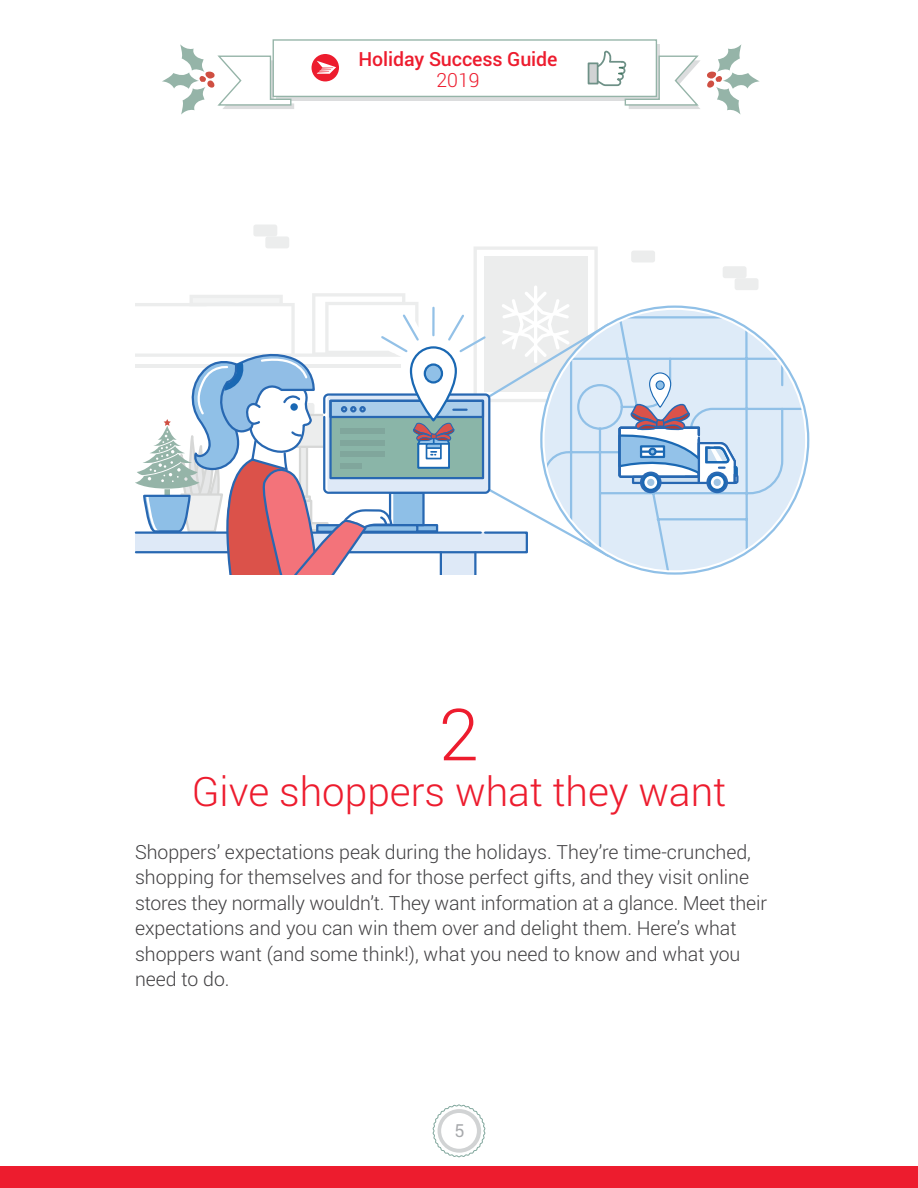
<style>
.page{position:relative;width:918px;height:1188px;background:#fff}
.page>*{position:absolute;margin:0;border:0;box-sizing:border-box;transform-origin:0 0}
.t1{font:300 72px "Roboto";color:#ed1c2e}
.t2{font:300 40.5px "Roboto";color:#ed1c2e}
.t3{font:300 19.5px/25.5px "Roboto";color:#414042}
.t4{font:500 19.5px "Roboto";letter-spacing:-.005em;color:#ed1c2e}
.t5{font:300 19.5px "Roboto";color:#ed1c2e}
.t6{font:18px "Roboto";color:#a7a9ac}
</style>
<div class="page">
<div style="left:277px;top:44px;width:383px;height:57px;background:#dcddde"></div>
<svg style="left:707px;top:44px;width:53px;height:71px"></svg>
<svg style="left:162px;top:44px;width:132px;height:71px"></svg>
<div style="left:273px;top:39px;width:384px;height:58px;background:#fff;border:1px solid #95b4a8"></div>
<div style="left:312px;top:54px;width:27px;height:27px;background:#ed1c2e;border-radius:50%"></div>
<svg style="left:317px;top:61px;width:19px;height:13px"></svg>
<svg style="left:432px;top:1104px;width:54px;height:54px"></svg>
<div style="left:438px;top:1109px;width:43px;height:44px;background:#d1d3d4;border-radius:50%"></div>
<div style="left:441px;top:1113px;width:36px;height:36px;background:#fff;border-radius:50%"></div>
<div style="left:0;top:1166px;width:918px;height:22px;background:#ed1c2e"></div>
<div style="left:265px;top:236px;width:24px;height:12px;background:#eceded;border-radius:3px"></div>
<div style="left:253px;top:225px;width:24px;height:11px;background:#eceded;border-radius:3px"></div>
<div style="left:631px;top:251px;width:24px;height:11px;background:#eceded;border-radius:3px"></div>
<div style="left:735px;top:278px;width:24px;height:12px;background:#eceded;border-radius:3px"></div>
<div style="left:723px;top:266px;width:24px;height:12px;background:#eceded;border-radius:3px"></div>
<svg style="left:580px;top:51px;width:120px;height:58px"></svg>
<svg style="left:598px;top:315px;width:207px;height:255px"></svg>
<svg style="left:708px;top:473px;width:19px;height:19px"></svg>
<div style="left:706px;top:472px;width:22px;height:21px;border:2px solid #2a6ab4;border-radius:50%"></div>
<svg style="left:711px;top:476px;width:13px;height:13px"></svg>
<svg style="left:641px;top:473px;width:19px;height:19px"></svg>
<div style="left:640px;top:472px;width:22px;height:21px;border:2px solid #2a6ab4;border-radius:50%"></div>
<svg style="left:644px;top:476px;width:13px;height:13px"></svg>
<svg style="left:617px;top:372px;width:123px;height:113px"></svg>
<svg style="left:134px;top:247px;width:464px;height:328px"></svg>
<p class="t4" style="left:359px;top:45px;width:200px">Holiday Success Guide</p>
<p class="t5" style="left:437px;top:66px;width:44px">2019</p>
<h1 class="t1" style="left:439px;top:685px;width:41px">2</h1>
<h2 class="t2" style="left:192px;top:764px;width:536px">Give shoppers what they want</h2>
<p class="t3" style="left:135px;top:839px;width:633px">Shoppers’ expectations peak during the holidays. They’re time-crunched, shopping for themselves and for those perfect gifts, and they visit online stores they normally wouldn’t. They want information at a glance. Meet their expectations and you can win them over and delight them. Here’s what shoppers want (and some think!), what you need to know and what you need to do.</p>
<p class="t6" style="left:455px;top:1118px;width:12px">5</p>
</div>
